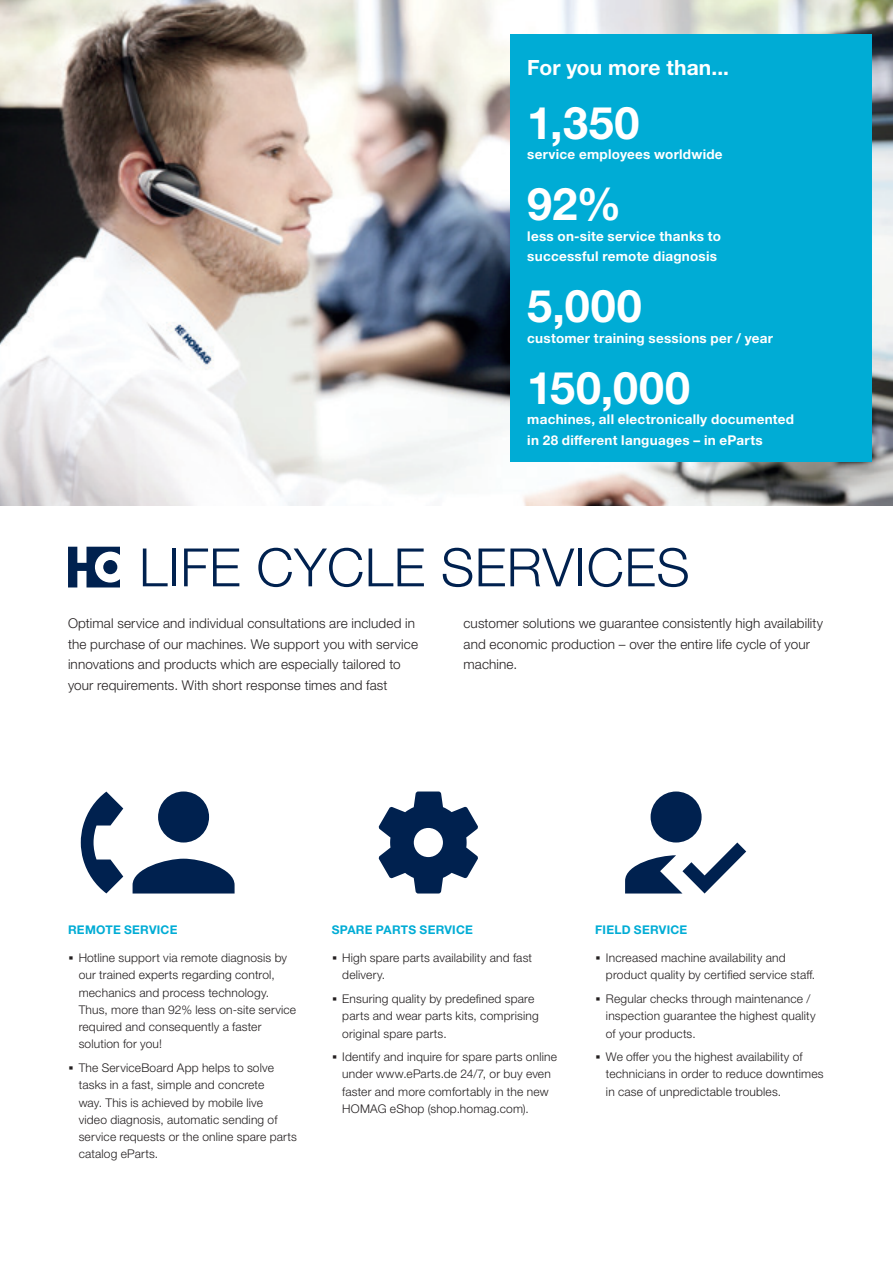
<style>
.page{position:relative;width:893px;height:1263px;background:#fff}
.page>*{position:absolute;margin:0;border:0;box-sizing:border-box;transform-origin:0 0}
.Text_9pt_13_6_light{font:700 45px "Helvetica Neue LTW1 G";letter-spacing:.015em;color:#fff}
.Grafik_14Pt_13_6_bol{font:700 21px "Helvetica Neue LTW1 G";letter-spacing:.005em;color:#fff}
.Text_9pt_13_6_light-2{font:300 13.5px/20.4px "Helvetica Neue LTW1 G";letter-spacing:.01em;color:#231f20}
.Text_9pt_13_6_light-3{font:700 13.5px/20.4px "Helvetica Neue LTW1 G";letter-spacing:.02em;color:#fff}
.t1{font:300 12px/17.2px "Helvetica Neue LTW1 G";letter-spacing:.015em;color:#231f20}
.Text_Bild_8Pt_11_5pt{font:700 12px "Helvetica Neue LTW1 G";letter-spacing:.02em;color:#00acd5}
.s1{font-weight:700;font-size:21px}
</style>
<div class="page">
<img style="left:0;top:0;width:893px;height:506px">
<div style="left:510px;top:34px;width:362px;height:428px;background:#00acd5"></div>
<div style="left:158px;top:791px;width:51px;height:51px;background:#00214f;border-radius:50%"></div>
<svg style="left:81px;top:791px;width:42px;height:102px"></svg>
<svg style="left:133px;top:859px;width:102px;height:34px"></svg>
<svg style="left:378px;top:791px;width:100px;height:102px"></svg>
<svg style="left:625px;top:791px;width:121px;height:102px"></svg>
<svg style="left:143px;top:548px;width:25px;height:38px"></svg>
<hr style="left:172px;top:548px;width:4px;height:38px;background:#00214f">
<svg style="left:184px;top:548px;width:55px;height:38px"></svg>
<svg style="left:258px;top:548px;width:105px;height:39px"></svg>
<svg style="left:369px;top:548px;width:55px;height:38px"></svg>
<svg style="left:442px;top:548px;width:30px;height:39px"></svg>
<svg style="left:479px;top:548px;width:95px;height:38px"></svg>
<hr style="left:578px;top:548px;width:4px;height:38px;background:#00214f">
<svg style="left:589px;top:548px;width:33px;height:39px"></svg>
<svg style="left:628px;top:548px;width:60px;height:39px"></svg>
<svg style="left:68px;top:547px;width:52px;height:40px"></svg>
<p class="Grafik_14Pt_13_6_bol" style="left:527px;top:54px;width:203px">For you more than...</p>
<p class="Text_9pt_13_6_light" style="left:527px;top:95px;width:114px">1,350</p>
<p class="Text_9pt_13_6_light-3" style="left:527px;top:144px;width:197px">service employees worldwide</p>
<p class="Text_9pt_13_6_light" style="left:527px;top:176px;width:96px">92%</p>
<p class="Text_9pt_13_6_light-3" style="left:527px;top:226px;width:195px">less on-site service thanks to successful remote diagnosis</p>
<p class="Text_9pt_13_6_light" style="left:527px;top:278px;width:116px">5,000</p>
<p class="Text_9pt_13_6_light-3" style="left:527px;top:328px;width:247px">customer training sessions per / year</p>
<p class="Text_9pt_13_6_light" style="left:527px;top:360px;width:164px">150,000</p>
<p class="Text_9pt_13_6_light-3" style="left:527px;top:409px;width:268px">machines, all electronically documented in 28 different languages – in eParts</p>
<p class="Text_9pt_13_6_light-2" style="left:68px;top:613px;width:352px">Optimal service and individual consultations are included in the purchase of our machines. We support you with service innovations and products which are especially tailored to your requirements. With short response times and fast</p>
<p class="Text_9pt_13_6_light-2" style="left:463px;top:613px;width:361px">customer solutions we guarantee consistently high availability and economic production – over the entire life cycle of your machine.</p>
<p class="Text_Bild_8Pt_11_5pt" style="left:68px;top:923px;width:111px">REMOTE SERVICE</p>
<p class="t1" style="left:79px;top:949px;width:219px;text-indent:-11px"><span class="s1">·</span> Hotline support via remote diagnosis by our trained experts regarding control, mechanics and process technology.<br>Thus, more than 92% less on-site service required and consequently a faster solution for you!</p>
<p class="t1" style="left:79px;top:1059px;width:220px;text-indent:-11px"><span class="s1">·</span> The ServiceBoard App helps to solve tasks in a fast, simple and concrete<br>way. This is achieved by mobile live<br>video diagnosis, automatic sending of service requests or the online spare parts catalog eParts.</p>
<p class="Text_Bild_8Pt_11_5pt" style="left:332px;top:923px;width:143px">SPARE PARTS SERVICE</p>
<p class="t1" style="left:342px;top:949px;width:191px;text-indent:-11px"><span class="s1">·</span> High spare parts availability and fast delivery.</p>
<p class="t1" style="left:342px;top:990px;width:198px;text-indent:-11px"><span class="s1">·</span> Ensuring quality by predefined spare parts and wear parts kits, comprising original spare parts.</p>
<p class="t1" style="left:342px;top:1048px;width:216px;text-indent:-11px"><span class="s1">·</span> Identify and inquire for spare parts online under www.eParts.de 24/7, or buy even faster and more comfortably in the new HOMAG eShop (shop.homag.com).</p>
<p class="Text_Bild_8Pt_11_5pt" style="left:595px;top:923px;width:93px">FIELD SERVICE</p>
<p class="t1" style="left:606px;top:949px;width:211px;text-indent:-11px"><span class="s1">·</span> Increased machine availability and product quality by certified service staff.</p>
<p class="t1" style="left:606px;top:990px;width:211px;text-indent:-11px"><span class="s1">·</span> Regular checks through maintenance / inspection guarantee the highest quality of your products.</p>
<p class="t1" style="left:606px;top:1048px;width:219px;text-indent:-11px"><span class="s1">·</span> We offer you the highest availability of technicians in order to reduce downtimes in case of unpredictable troubles.</p>
</div>
